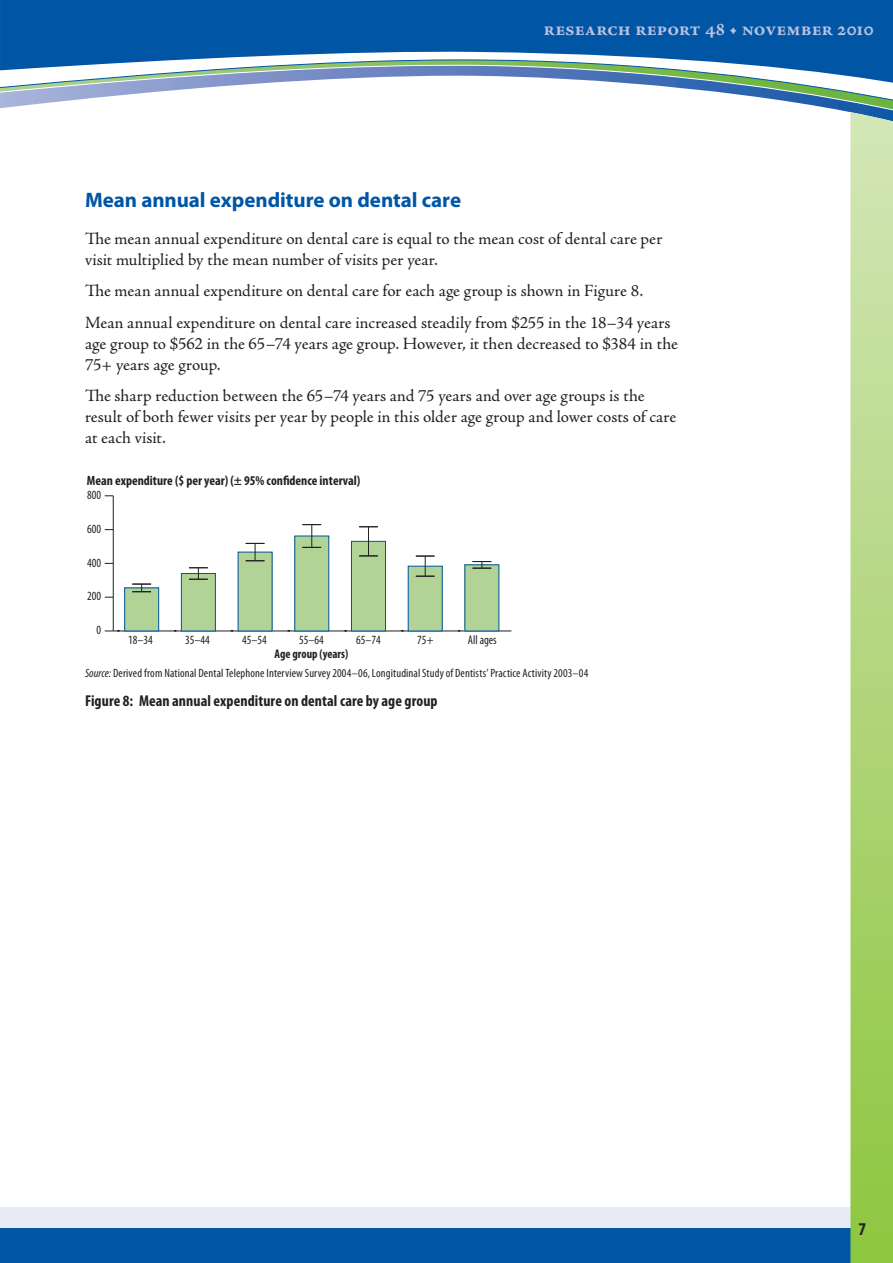
<style>
.page{position:relative;width:893px;height:1263px;background:#fff}
.page>*{position:absolute;margin:0;border:0;box-sizing:border-box;transform-origin:0 0}
.t1{font:700 21px "Myriad Pro";letter-spacing:-.005em;color:#0155a5}
.t2{font:700 20.25px "Adobe Jenson Pro";color:#b9c2e1}
.t3{font:700 condensed 18px "Myriad Pro";color:#231f20}
.t4{font:17.25px/21px "Adobe Jenson Pro";color:#231f20}
.t5{font:700 condensed 15.75px "Myriad Pro";letter-spacing:.005em;color:#231f20}
.t6{font:700 condensed 13.5px "Myriad Pro";color:#231f20}
.t7{font:condensed 12.6px "Myriad Pro";color:#231f20;scale:.96 1}
.t8{font:700 condensed 12.6px "Myriad Pro";color:#231f20;scale:.96 1}
.t9{font:condensed 12px "Myriad Pro";letter-spacing:.01em;color:#231f20}
.s1{font-style:italic}
</style>
<div class="page">
<div style="left:0;top:1207px;width:850px;height:22px;background:#e8eaf5"></div>
<div style="left:0;top:1229px;width:850px;height:34px;background:#0155a5"></div>
<svg style="left:0;top:0;width:893px;height:62px;background:#115faa"></svg>
<svg style="left:0;top:62px;width:893px;height:50px"></svg>
<svg style="left:850px;top:112px;width:43px;height:1151px;background:#b0d57c"></svg>
<svg style="left:105px;top:630px;width:14px;height:2px"></svg>
<hr style="left:113px;top:631px;width:398px;height:1px;background:#231f20">
<hr style="left:113px;top:496px;width:1px;height:135px;background:#231f20">
<div style="left:125px;top:588px;width:34px;height:43px;background:#b2d396"></div>
<div style="left:124px;top:587px;width:35px;height:44px;border:1px solid #0155a5"></div>
<svg style="left:132px;top:584px;width:19px;height:8px"></svg>
<div style="left:181px;top:573px;width:34px;height:58px;background:#b2d396"></div>
<div style="left:181px;top:573px;width:35px;height:58px;border:1px solid #0155a5"></div>
<svg style="left:189px;top:567px;width:19px;height:13px"></svg>
<div style="left:238px;top:552px;width:34px;height:79px;background:#b2d396"></div>
<svg style="left:246px;top:543px;width:18px;height:18px"></svg>
<div style="left:295px;top:536px;width:34px;height:95px;background:#b2d396"></div>
<div style="left:294px;top:536px;width:35px;height:95px;border:1px solid #0155a5"></div>
<svg style="left:302px;top:524px;width:19px;height:24px"></svg>
<div style="left:351px;top:541px;width:34px;height:90px;background:#b2d396"></div>
<div style="left:351px;top:541px;width:35px;height:90px;border:1px solid #0155a5"></div>
<svg style="left:359px;top:526px;width:19px;height:31px"></svg>
<div style="left:408px;top:566px;width:34px;height:65px;background:#b2d396"></div>
<div style="left:408px;top:566px;width:35px;height:65px;border:1px solid #0155a5"></div>
<svg style="left:416px;top:556px;width:19px;height:21px"></svg>
<div style="left:465px;top:565px;width:34px;height:66px;background:#b2d396"></div>
<svg style="left:472px;top:561px;width:19px;height:8px"></svg>
<p class="t2" style="left:544px;top:17px;width:332px">research report 48 • November 2010</p>
<p class="t1" style="left:85px;top:186px;width:378px">Mean annual expenditure on dental care</p>
<p class="t4" style="left:85px;top:228px;width:579px">The mean annual expenditure on dental care is equal to the mean cost of dental care per visit multiplied by the mean number of visits per year.</p>
<p class="t4" style="left:85px;top:276px;width:587px;line-height:31.5px">The mean annual expenditure on dental care for each age group is shown in Figure 8.<br>Mean annual expenditure on dental care increased steadily from $255 in the 18–34 years</p>
<p class="t4" style="left:85px;top:333px;width:594px">age group to $562 in the 65–74 years age group. However, it then decreased to $384 in the<br>75+ years age group.</p>
<p class="t4" style="left:85px;top:386px;width:593px">The sharp reduction between the 65–74 years and 75 years and over age groups is the result of both fewer visits per year by people in this older age group and lower costs of care at each visit.</p>
<p class="t6" style="left:87px;top:472px;width:275px">Mean expenditure ($ per year) (± 95% con dence interval)</p>
<p class="t7" style="left:87px;top:487px;width:16px">800</p>
<p class="t7" style="left:87px;top:521px;width:16px">600</p>
<p class="t7" style="left:87px;top:555px;width:16px">400</p>
<p class="t7" style="left:87px;top:589px;width:16px">200</p>
<p class="t7" style="left:96px;top:622px;width:6px">0</p>
<p class="t7" style="left:128px;top:632px;width:27px">18–34</p>
<p class="t7" style="left:185px;top:632px;width:27px">35–44</p>
<p class="t7" style="left:242px;top:632px;width:27px">45–54</p>
<p class="t7" style="left:299px;top:632px;width:27px">55–64</p>
<p class="t7" style="left:356px;top:632px;width:27px">65–74</p>
<p class="t7" style="left:417px;top:632px;width:19px">75+</p>
<p class="t7" style="left:468px;top:632px;width:32px">All ages</p>
<p class="t8" style="left:275px;top:646px;width:78px">Age group (years)</p>
<p class="t9" style="left:85px;top:666px;width:505px"><span class="s1">Source:</span> Derivedfrom National DentalTelephoneInterview Survey2004–06,LongitudinalStudyof Dentists’Practice Activity2003–04</p>
<p class="t5" style="left:85px;top:690px;width:354px">Figure 8: Mean annual expenditure on dental care by age group</p>
<p class="t3" style="left:858px;top:1218px;width:9px">7</p>
</div>
